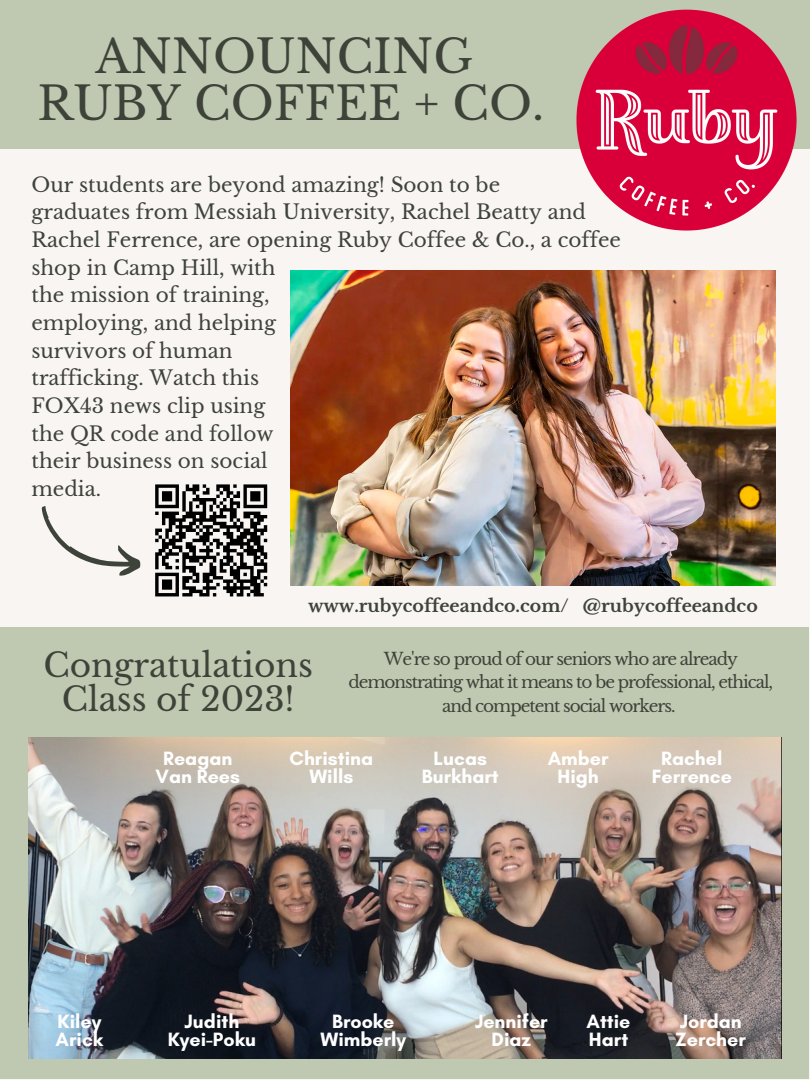
<style>
.page{position:relative;width:810px;height:1080px;background:#f9f5f2}
.page>*{position:absolute;margin:0;border:0;box-sizing:border-box;transform-origin:0 0}
.t1{font:45.62px/46.9px "Libre Baskerville";color:#3e433a;text-align:center}
.t2{font:32.81px/33.8px "Libre Baskerville";color:#3e433a;text-align:center}
.t3{font:20px/27.6px "Libre Baskerville";color:#3e433a}
.t4{font:700 19.62px/17.8px "Glacial Indifference";color:#fff;text-align:center}
.t5{font:700 17.38px "Libre Baskerville";color:#3e433a}
.t6{font:16.88px/23.4px "Libre Baskerville";letter-spacing:-.06em;color:#3e433a;text-align:center}
</style>
<div class="page">
<div style="left:0;top:0;width:810px;height:148px;background:#bfc8b0"></div>
<img style="left:291px;top:270px;width:484px;height:316px">
<svg style="left:155px;top:484px;width:113px;height:112px"></svg>
<img style="left:552px;top:9px;width:258px;height:222px">
<div style="left:0;top:627px;width:809px;height:452px;background:#bfc8b0"></div>
<img style="left:28px;top:738px;width:754px;height:320px">
<svg style="left:41px;top:506px;width:100px;height:70px"></svg>
<h1 class="t1" style="left:37px;top:34px;width:508px">ANNOUNCING<br>RUBY COFFEE + CO.</h1>
<p class="t3" style="left:31px;top:171px;width:591px">Our students are beyond amazing! Soon to be<br>graduates from Messiah University, Rachel Beatty and<br>Rachel Ferrence, are opening Ruby Coffee &amp; Co., a coffee shop in Camp Hill, with<br>the mission of training,<br>employing, and helping<br>survivors of human<br>trafficking. Watch this<br>FOX43 news clip using<br>the QR code and follow<br>their business on social<br>media.</p>
<p class="t5" style="left:308px;top:595px;width:451px">www.rubycoffeeandco.com/ @rubycoffeeandco</p>
<h2 class="t2" style="left:43px;top:649px;width:271px">Congratulations<br>Class of 2023!</h2>
<p class="t6" style="left:348px;top:647px;width:426px">We're so proud of our seniors who are already demonstrating what it means to be professional, ethical, and competent social workers.</p>
<p class="t4" style="left:156px;top:749px;width:86px">Reagan<br>Van Rees</p>
<p class="t4" style="left:289px;top:749px;width:85px">Christina<br>Wills</p>
<p class="t4" style="left:422px;top:749px;width:78px">Lucas<br>Burkhart</p>
<p class="t4" style="left:548px;top:749px;width:62px">Amber<br>High</p>
<p class="t4" style="left:652px;top:749px;width:82px">Rachel<br>Ferrence</p>
<p class="t4" style="left:56px;top:1013px;width:49px;text-align:left">Kiley<br>Arick</p>
<p class="t4" style="left:168px;top:1013px;width:90px">Judith<br>Kyei-Poku</p>
<p class="t4" style="left:321px;top:1013px;width:87px">Brooke<br>Wimberly</p>
<p class="t4" style="left:676px;top:1013px;width:72px;text-align:left">Jordan<br>Zercher</p>
<p class="t4" style="left:475px;top:1013px;width:74px">Jennifer<br>Diaz</p>
<p class="t4" style="left:587px;top:1013px;width:45px;text-align:left">Attie<br>Hart</p>
</div>
